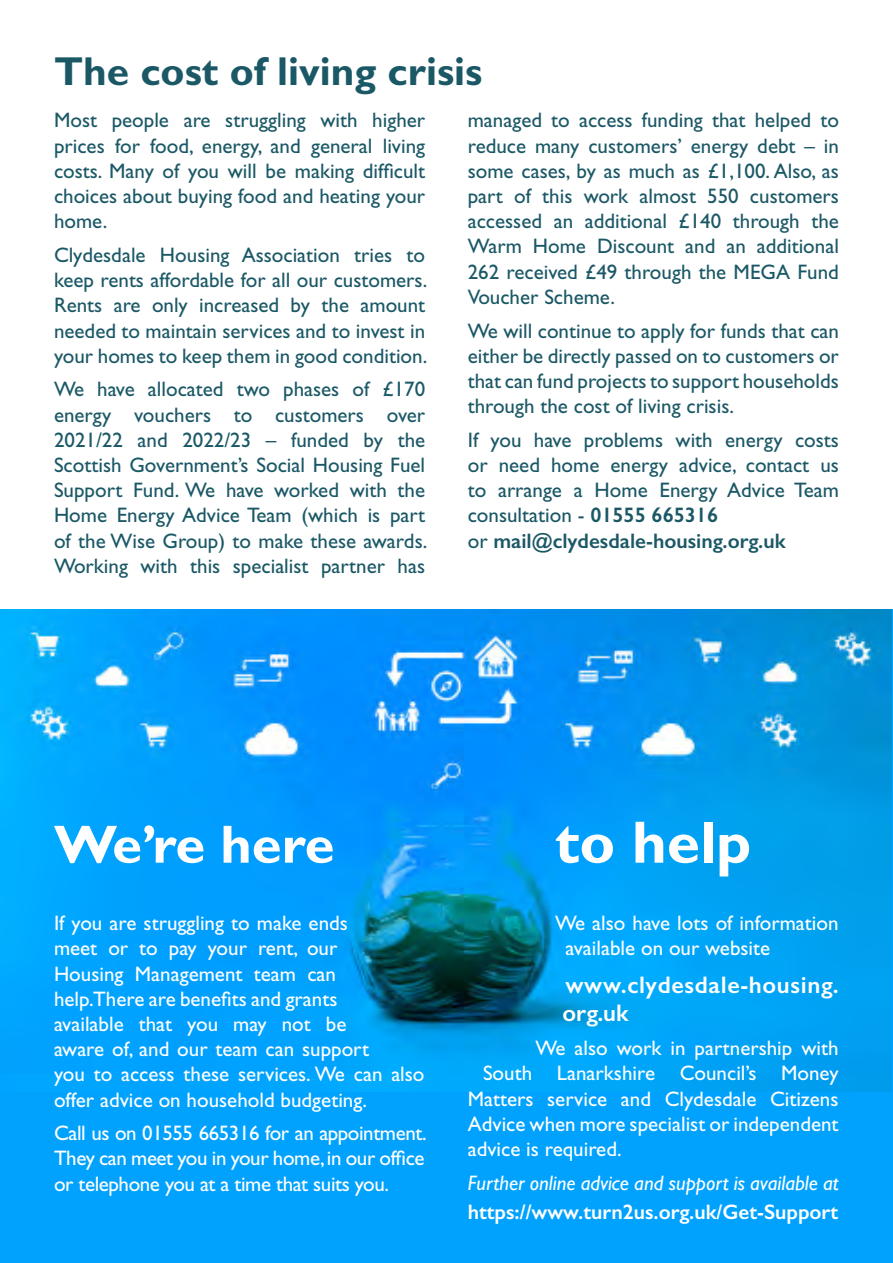
<style>
.page{position:relative;width:893px;height:1263px;background:#fff}
.page>*{position:absolute;margin:0;border:0;box-sizing:border-box;transform-origin:0 0}
.t1{font:700 60px "Gill Sans";color:#fff}
.t2{font:700 54px "Gill Sans";letter-spacing:-.02em;color:#fff}
.t3{font:700 40.5px "Gill Sans";color:#1b5866}
.t4{font:600 24px/28.8px "Gill Sans";letter-spacing:.025em;color:#fff}
.t5{font:21px/25.2px "Gill Sans";color:#1b5866;text-align:justify}
.t6{font:21px/25.2px "Gill Sans";color:#fff}
.t7{font:italic 21px "Gill Sans";color:#fff}
.t8{font:600 21px "Gill Sans";color:#fff}
.s1{font-weight:600}
</style>
<div class="page">
<div style="left:0;top:609px;width:893px;height:654px;background:#01a2fd"></div>
<img style="left:1px;top:609px;width:890px;height:482px">
<h3 class="t3" style="left:54px;top:48px;width:430px">The cost of living crisis</h3>
<p class="t5" style="left:54px;top:108px;width:373px">Most people are struggling with higher prices for food, energy, and general living costs. Many of you will be making difficult choices about buying food and heating your home.</p>
<p class="t5" style="left:54px;top:242px;width:375px">Clydesdale Housing Association tries to keep rents affordable for all our customers.<br>Rents are only increased by the amount needed to maintain services and to invest in your homes to keep them in good condition.</p>
<p class="t5" style="left:54px;top:377px;width:375px">We have allocated two phases of £170 energy vouchers to customers over 2021/22 and 2022/23 – funded by the Scottish Government’s Social Housing Fuel Support Fund. We have worked with the Home Energy Advice Team (which is part of the Wise Group) to make these awards.<br>Working with this specialist partner has</p>
<p class="t5" style="left:468px;top:108px;width:373px">managed to access funding that helped to reduce many customers’ energy debt – in some cases, by as much as £1,100. Also, as part of this work almost 550 customers accessed an additional £140 through the Warm Home Discount and an additional 262 received £49 through the MEGA Fund Voucher Scheme.</p>
<p class="t5" style="left:468px;top:318px;width:373px">We will continue to apply for funds that can either be directly passed on to customers or that can fund projects to support households through the cost of living crisis.</p>
<p class="t5" style="left:468px;top:427px;width:373px;text-align:left">If you have problems with energy costs or need home energy advice, contact us to arrange a Home Energy Advice Team consultation - <span class="s1">01555 665316<br></span>or <span class="s1">mail@clydesdale-housing.org.uk</span></p>
<h2 class="t2" style="left:54px;top:812px;width:282px">We’re here</h2>
<p class="t6" style="left:54px;top:910px;width:372px">If you are struggling to make ends<br>meet or to pay your rent, our<br>Housing Management team can help.There are benefits and grants<br>available that you may not be<br>aware of, and our team can support<br>you to access these services. We can also offer advice on household budgeting.</p>
<p class="t6" style="left:54px;top:1121px;width:374px;text-align:justify">Call us on 01555 665316 for an appointment.<br>They can meet you in your home, in our office or telephone you at a time that suits you.</p>
<h1 class="t1" style="left:555px;top:807px;width:198px">to help</h1>
<p class="t6" style="left:566px;top:910px;width:274px;text-indent:-10px">We also have lots of information available on our website</p>
<p class="t4" style="left:562px;top:970px;width:278px">www.clydesdale-housing. org.uk</p>
<p class="t6" style="left:536px;top:1035px;width:305px">We also work in partnership with</p>
<p class="t6" style="left:483px;top:1061px;width:357px">South Lanarkshire Council’s Money</p>
<p class="t6" style="left:468px;top:1086px;width:372px">Matters service and Clydesdale Citizens</p>
<p class="t6" style="left:468px;top:1111px;width:372px">Advice when more specialist or independent</p>
<p class="t6" style="left:468px;top:1136px;width:155px">advice is required.</p>
<p class="t7" style="left:468px;top:1170px;width:372px">Further online advice and support is available at</p>
<p class="t8" style="left:468px;top:1199px;width:372px">https://www.turn2us.org.uk/Get-Support</p>
</div>
